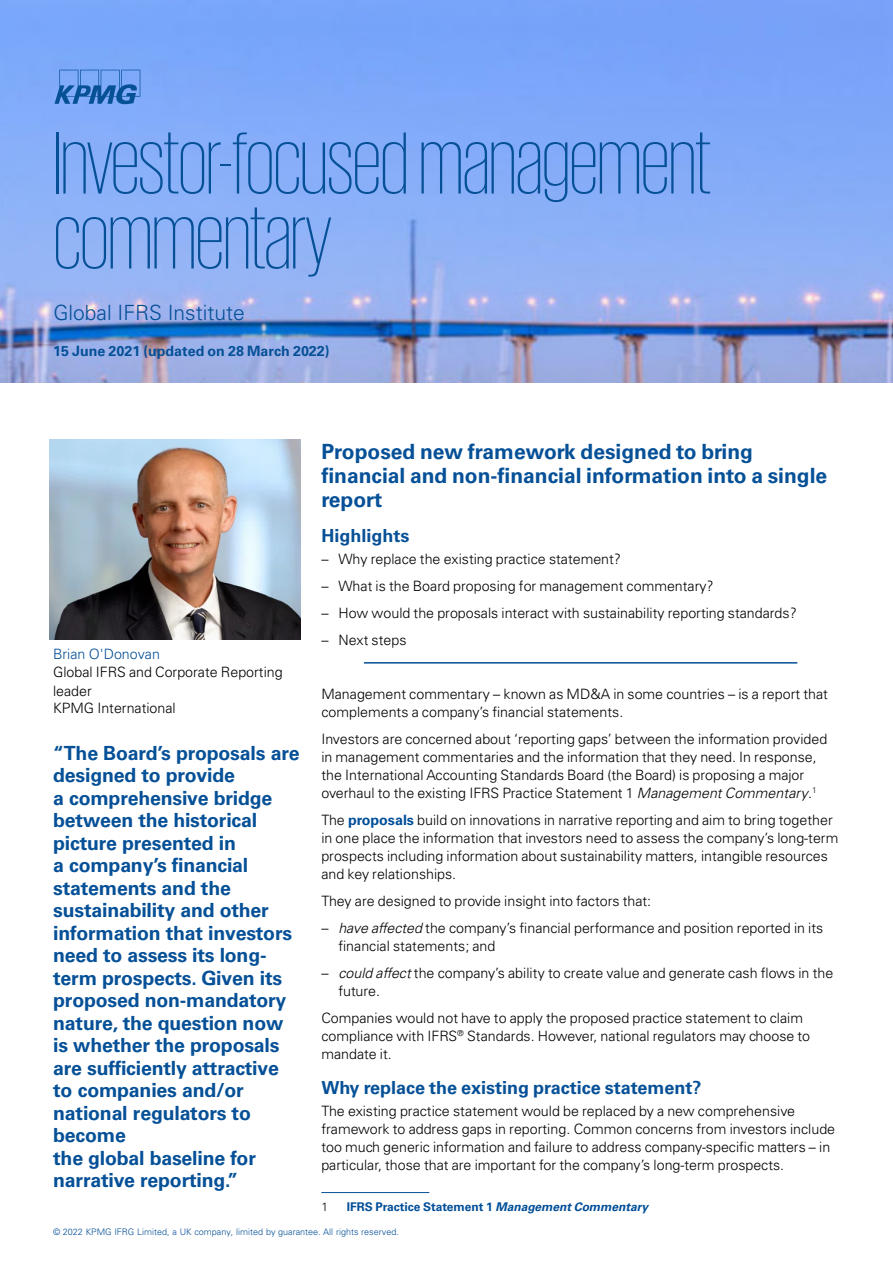
<style>
.page{position:relative;width:893px;height:1263px;background:#fff}
.page>*{position:absolute;margin:0;border:0;box-sizing:border-box;transform-origin:0 0}
.t1{font:200 90px/75px "KPMG";letter-spacing:-.01em;color:#055097}
.t2{font:700 21px/24px "Univers LT Std";color:#055097}
.t3{font:300 21px "Univers LT Std";color:#055097}
.t4{font:700 19.5px/22.5px "Univers LT Std";letter-spacing:-.01em;color:#055097}
.t5{font:700 18px "Univers LT Std";color:#055097}
.t6{font:300 14.25px/18px "Univers LT Std";color:#000}
.t7{font:700 14.25px "Univers LT Std";color:#055097}
.t8{font:300 14.25px "Univers LT Std";color:#055097}
.t9{font:700 12px "Univers LT Std";color:#004e98}
.t10{font:300 12px "Univers LT Std";color:#000}
.t11{font:300 9px "Univers LT Std";color:#055097}
.s1{font-style:italic}
.s2{font-weight:700;color:#004e98}
</style>
<div class="page">
<img style="left:0;top:0;width:893px;height:383px">
<svg style="left:55px;top:70px;width:85px;height:34px;background:#548ad7"></svg>
<hr style="left:364px;top:662px;width:433px;height:2px;background:#055097">
<hr style="left:321px;top:1192px;width:108px;height:1px;background:#055097">
<img style="left:50px;top:439px;width:251px;height:200px">
<h1 class="t1" style="left:53px;top:124px;width:660px">Investor-focused management commentary</h1>
<h2 class="t3" style="left:53px;top:299px;width:193px">Global IFRS Institute</h2>
<p class="t7" style="left:53px;top:342px;width:278px">15 June 2021 (updated on 28 March 2022)</p>
<p class="t8" style="left:53px;top:645px;width:108px">Brian O'Donovan</p>
<p class="t6" style="left:53px;top:662px;width:231px;line-height:18.9px">Global IFRS and Corporate Reporting leader</p>
<p class="t6" style="left:53px;top:699px;width:124px">KPMG International</p>
<p class="t4" style="left:53px;top:742px;width:248px">“The Board’s proposals are designed to provide<br>a comprehensive bridge between the historical picture presented in<br>a company’s financial statements and the sustainability and other information that investors need to assess its long&shy;term prospects. Given its proposed non-mandatory nature, the question now is whether the proposals are sufficiently attractive to companies and/or national regulators to become<br>the global baseline for narrative reporting.”</p>
<h2 class="t2" style="left:321px;top:440px;width:507px">Proposed new framework designed to bring financial and non-financial information into a single report</h2>
<p class="t5" style="left:321px;top:525px;width:90px">Highlights</p>
<p class="t6" style="left:321px;top:550px;width:301px">– Why replace the existing practice statement?</p>
<p class="t6" style="left:321px;top:577px;width:394px">– What is the Board proposing for management commentary?</p>
<p class="t6" style="left:321px;top:604px;width:477px">– How would the proposals interact with sustainability reporting standards?</p>
<p class="t6" style="left:321px;top:631px;width:87px">– Next steps</p>
<p class="t6" style="left:321px;top:685px;width:508px">Management commentary – known as MD&amp;A in some countries – is a report that complements a company’s financial statements.</p>
<p class="t6" style="left:321px;top:730px;width:507px">Investors are concerned about ‘reporting gaps’ between the information provided in management commentaries and the information that they need. In response, the International Accounting Standards Board (the Board) is proposing a major overhaul to the existing IFRS Practice Statement 1 <span class="s1">Management Commentary</span>.<sup>1</sup></p>
<p class="t6" style="left:321px;top:811px;width:518px">The <span class="s2">proposals</span> build on innovations in narrative reporting and aim to bring together in one place the information that investors need to assess the company’s long-term prospects including information about sustainability matters, intangible resources and key relationships.</p>
<p class="t6" style="left:321px;top:892px;width:331px">They are designed to provide insight into factors that:</p>
<p class="t6" style="left:338px;top:919px;width:486px;text-indent:-17px">– <span class="s1">have affected</span> the company’s financial performance and position reported in its financial statements; and</p>
<p class="t6" style="left:338px;top:964px;width:496px;text-indent:-17px">– <span class="s1">could affect</span> the company’s ability to create value and generate cash flows in the future.</p>
<p class="t6" style="left:321px;top:1009px;width:490px">Companies would not have to apply the proposed practice statement to claim compliance with IFRS<sup>®</sup> Standards. However, national regulators may choose to mandate it.</p>
<p class="t5" style="left:321px;top:1077px;width:382px">Why replace the existing practice statement?</p>
<p class="t6" style="left:321px;top:1102px;width:515px">The existing practice statement would be replaced by a new comprehensive framework to address gaps in reporting. Common concerns from investors include too much generic information and failure to address company-specific matters – in particular, those that are important for the company’s long-term prospects.</p>
<p class="t10" style="left:321px;top:1199px;width:8px">1</p>
<p class="t9" style="left:347px;top:1199px;width:303px">IFRS Practice Statement 1 <span class="s1">Management Commentary</span></p>
<p class="t11" style="left:53px;top:1227px;width:347px">© 2022 KPMG IFRG Limited, a UK company, limited by guarantee. All rights reserved.</p>
</div>
